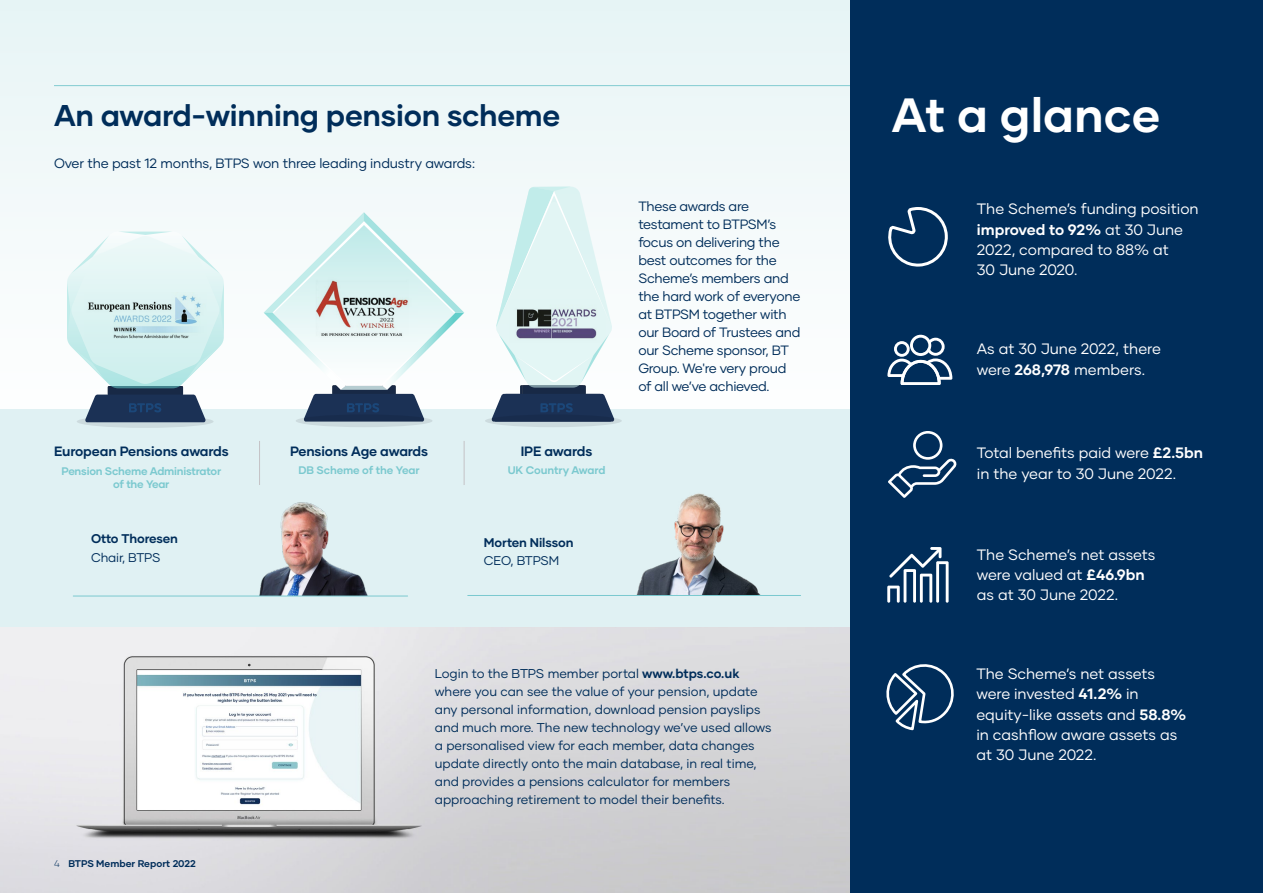
<style>
.page{position:relative;width:1263px;height:893px;background:#fff}
.page>*{position:absolute;margin:0;border:0;box-sizing:border-box;transform-origin:0 0}
.t1{font:700 48px "Gilmer";color:#fff}
.t2{font:700 30px "Gilmer";letter-spacing:-.01em;color:#002d5a}
.t3{font:15px/20.2px "Gilmer";color:#fff}
.t4{font:13.5px/18px "Gilmer";letter-spacing:-.02em;color:#002d5a}
.t5{font:700 13.5px "Gilmer";letter-spacing:-.01em;color:#002d5a}
.t6{font:12.75px/18px "Gilmer";color:#002d5a}
.t7{font:700 12.6px "Gilmer";letter-spacing:-.01em;color:#002d5a}
.t8{font:12.6px "Gilmer";letter-spacing:-.01em;color:#002d5a}
.t9{font:700 10.95px/13px "Gilmer";letter-spacing:-.02em;color:#7bc9cf;text-align:center}
.t10{font:700 9.75px "Gilmer";color:#002d5a}
.s1{font-weight:300}
.s2{font-weight:700}
</style>
<div class="page">
<img style="left:0;top:627px;width:850px;height:266px">
<div style="left:0;top:0;width:864px;height:434px;background:#f0f8f9"></div>
<div style="left:0;top:409px;width:882px;height:218px;background:#e0f1f3"></div>
<svg style="left:77px;top:415px;width:137px;height:13px"></svg>
<hr style="left:259px;top:441px;width:1px;height:44px;background:#c4c2c5">
<hr style="left:464px;top:441px;width:1px;height:44px;background:#c4c2c5">
<div style="left:108px;top:386px;width:75px;height:9px;background:#182946"></div>
<svg style="left:67px;top:232px;width:157px;height:156px"></svg>
<img style="left:86px;top:292px;width:119px;height:51px">
<svg style="left:85px;top:395px;width:121px;height:27px;background:#2d4364"></svg>
<svg style="left:264px;top:212px;width:200px;height:210px"></svg>
<svg style="left:296px;top:414px;width:136px;height:13px"></svg>
<div style="left:520px;top:385px;width:63px;height:10px;background:#182946"></div>
<div style="left:522px;top:385px;width:64px;height:10px;background:#182946"></div>
<svg style="left:495px;top:187px;width:117px;height:201px"></svg>
<img style="left:510px;top:301px;width:94px;height:42px">
<svg style="left:491px;top:394px;width:124px;height:24px;background:#34496a"></svg>
<svg style="left:485px;top:414px;width:137px;height:13px"></svg>
<img style="left:636px;top:493px;width:125px;height:102px">
<hr style="left:468px;top:595px;width:333px;height:1px;background:#7bc9cf">
<img style="left:242px;top:502px;width:150px;height:94px">
<hr style="left:73px;top:596px;width:335px;height:1px;background:#7bc9cf">
<div style="left:850px;top:0;width:413px;height:893px;background:#002d5a"></div>
<svg style="left:888px;top:431px;width:69px;height:67px"></svg>
<svg style="left:887px;top:547px;width:61px;height:56px"></svg>
<svg style="left:888px;top:207px;width:60px;height:60px"></svg>
<svg style="left:887px;top:335px;width:65px;height:50px"></svg>
<svg style="left:886px;top:664px;width:68px;height:67px"></svg>
<h2 class="t2" style="left:54px;top:97px;width:508px">An award-winning pension scheme</h2>
<p class="t4" style="left:54px;top:155px;width:422px">Over the past 12 months, BTPS won three leading industry awards:</p>
<p class="t4" style="left:638px;top:197px;width:164px">These awards are testament to BTPSM’s focus on delivering the best outcomes for the<br>Scheme’s members and the hard work of everyone at BTPSM together with our Board of Trustees and our Scheme sponsor, BT<br>Group. We're very proud of all we’ve achieved.</p>
<p class="t5" style="left:54px;top:443px;width:176px">European Pensions awards</p>
<p class="t9" style="left:62px;top:464px;width:161px">Pension Scheme Administrator of the Year</p>
<p class="t5" style="left:290px;top:443px;width:140px">Pensions Age awards</p>
<p class="t9" style="left:298px;top:464px;width:123px">DB Scheme of the Year</p>
<p class="t5" style="left:521px;top:443px;width:73px">IPE awards</p>
<p class="t9" style="left:508px;top:464px;width:99px">UK Country Award</p>
<p class="t7" style="left:91px;top:531px;width:88px">Otto Thoresen</p>
<p class="t8" style="left:91px;top:550px;width:71px">Chair, BTPS</p>
<p class="t7" style="left:484px;top:534px;width:91px">Morten Nilsson</p>
<p class="t8" style="left:484px;top:553px;width:77px">CEO, BTPSM</p>
<p class="t10" style="left:54px;top:857px;width:143px"><span class="s1">4</span> BTPS Member Report 2022</p>
<p class="t6" style="left:435px;top:664px;width:338px">Login to the BTPS member portal <span class="s2">www.btps.co.uk </span>where you can see the value of your pension, update any personal information, download pension payslips and much more. The new technology we’ve used allows a personalised view for each member, data changes update directly onto the main database, in real time, and provides a pensions calculator for members approaching retirement to model their benefits.</p>
<h1 class="t1" style="left:892px;top:85px;width:270px">At a glance</h1>
<p class="t3" style="left:977px;top:199px;width:223px">The Scheme’s funding position <span class="s2">improved to 92%</span> at 30 June<br>2022, compared to 88% at<br>30 June 2020.</p>
<p class="t3" style="left:977px;top:339px;width:185px">As at 30 June 2022, there were <span class="s2">268,978</span> members.</p>
<p class="t3" style="left:977px;top:443px;width:228px">Total benefits paid were <span class="s2">£2.5bn </span>in the year to 30 June 2022.</p>
<p class="t3" style="left:977px;top:544px;width:180px">The Scheme’s net assets were valued at <span class="s2">£46.9bn </span>as at 30 June 2022.</p>
<p class="t3" style="left:976px;top:664px;width:211px">The Scheme’s net assets were invested <span class="s2">41.2%</span> in equity-like assets and <span class="s2">58.8% </span>in cashflow aware assets as at 30 June 2022.</p>
</div>
